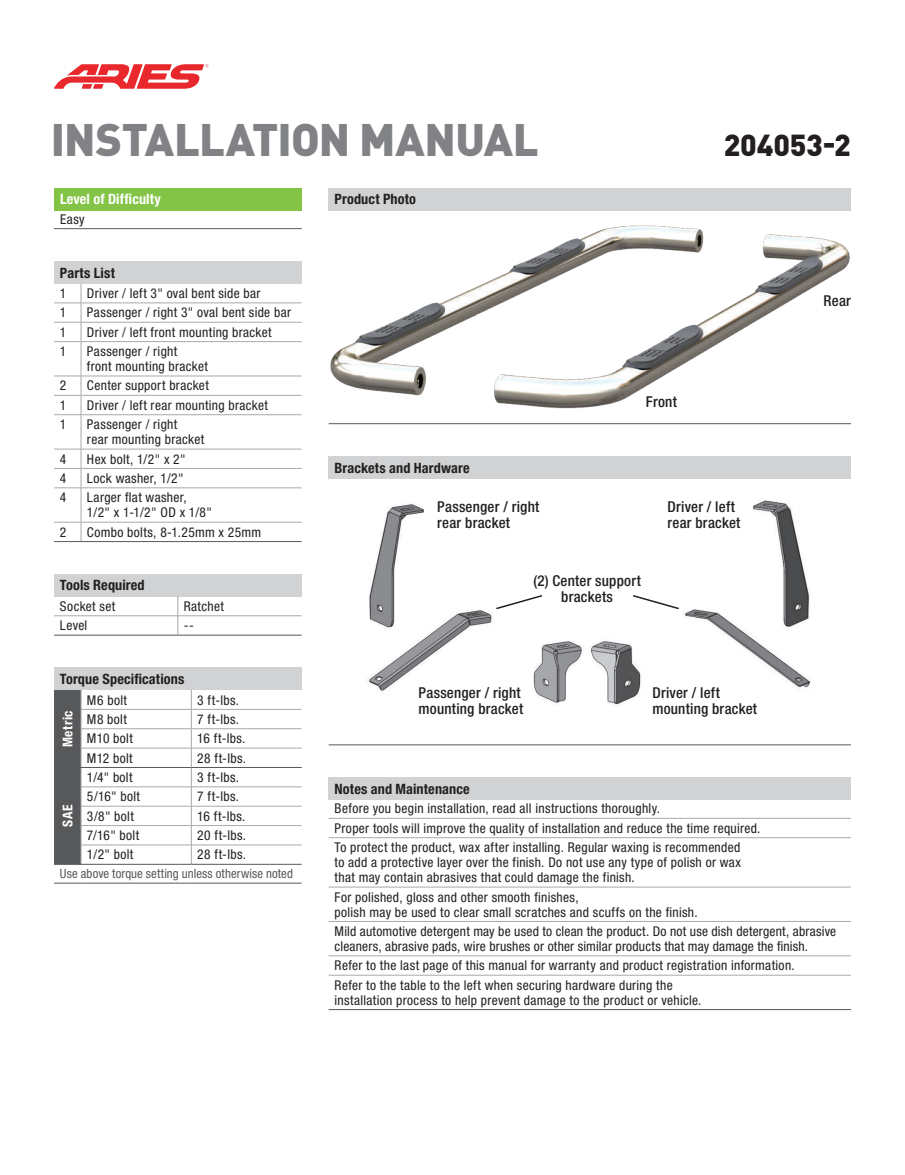
<style>
.page{position:relative;width:905px;height:1175px;background:#fff}
.page>*{position:absolute;margin:0;border:0;box-sizing:border-box;transform-origin:0 0}
.t1{font:900 45px "DINOT";letter-spacing:-.02em;color:#808285}
.t2{font:900 30px "DINOT";letter-spacing:-.005em;color:#231f20}
.t3{font:500 condensed 15px/16.5px "Helvetica Neue LT Std";letter-spacing:.015em;color:#231f20}
.t4{font:700 condensed 14.25px "Helvetica Neue LT Std";letter-spacing:.01em;color:#231f20}
.t5{font:700 condensed 14.25px "Helvetica Neue LT Std";letter-spacing:.01em;color:#fff}
.t6{font:condensed 13.5px/15px "Helvetica Neue LT Std";letter-spacing:.025em;color:#231f20}
.t7{font:700 condensed 13.5px "Helvetica Neue LT Std";letter-spacing:.035em;color:#fff}
.t8{font:condensed 12.75px "Helvetica Neue LT Std";letter-spacing:.01em;color:#57585a}
</style>
<div class="page">
<svg style="left:54px;top:64px;width:154px;height:25px"></svg>
<div style="left:54px;top:261px;width:248px;height:22px;background:#d1d2d4"></div>
<hr style="left:81px;top:302px;width:221px;height:1px;background:#a8a9ad">
<hr style="left:81px;top:322px;width:221px;height:1px;background:#a8a9ad">
<svg style="left:54px;top:283px;width:28px;height:59px"></svg>
<hr style="left:81px;top:341px;width:221px;height:1px;background:#a8a9ad">
<hr style="left:81px;top:341px;width:1px;height:35px;background:#a8a9ad">
<hr style="left:81px;top:376px;width:221px;height:1px;background:#a8a9ad">
<hr style="left:81px;top:395px;width:221px;height:1px;background:#a8a9ad">
<svg style="left:54px;top:376px;width:28px;height:39px"></svg>
<hr style="left:81px;top:414px;width:221px;height:1px;background:#a8a9ad">
<hr style="left:81px;top:415px;width:1px;height:34px;background:#a8a9ad">
<hr style="left:81px;top:449px;width:221px;height:1px;background:#a8a9ad">
<hr style="left:81px;top:468px;width:221px;height:1px;background:#a8a9ad">
<svg style="left:54px;top:449px;width:28px;height:39px"></svg>
<hr style="left:81px;top:487px;width:221px;height:1px;background:#a8a9ad">
<hr style="left:81px;top:488px;width:1px;height:34px;background:#a8a9ad">
<hr style="left:81px;top:522px;width:221px;height:1px;background:#a8a9ad">
<svg style="left:54px;top:522px;width:28px;height:20px"></svg>
<hr style="left:81px;top:541px;width:221px;height:1px;background:#57585a">
<div style="left:54px;top:668px;width:248px;height:22px;background:#d1d2d4"></div>
<hr style="left:81px;top:709px;width:110px;height:1px;background:#a8a9ad">
<hr style="left:191px;top:709px;width:111px;height:1px;background:#a8a9ad">
<hr style="left:81px;top:728px;width:110px;height:1px;background:#a8a9ad">
<hr style="left:191px;top:728px;width:111px;height:1px;background:#a8a9ad">
<hr style="left:81px;top:748px;width:110px;height:1px;background:#a8a9ad">
<hr style="left:191px;top:748px;width:111px;height:1px;background:#a8a9ad">
<hr style="left:81px;top:786px;width:110px;height:1px;background:#a8a9ad">
<hr style="left:191px;top:786px;width:111px;height:1px;background:#a8a9ad">
<hr style="left:81px;top:806px;width:110px;height:1px;background:#a8a9ad">
<hr style="left:191px;top:806px;width:111px;height:1px;background:#a8a9ad">
<hr style="left:81px;top:825px;width:110px;height:1px;background:#a8a9ad">
<hr style="left:191px;top:825px;width:111px;height:1px;background:#a8a9ad">
<hr style="left:81px;top:844px;width:110px;height:1px;background:#a8a9ad">
<hr style="left:191px;top:844px;width:111px;height:1px;background:#a8a9ad">
<svg style="left:191px;top:690px;width:1px;height:174px"></svg>
<svg style="left:54px;top:882px;width:27px;height:1px"></svg>
<hr style="left:81px;top:882px;width:110px;height:1px;background:#57585a">
<hr style="left:191px;top:882px;width:111px;height:1px;background:#57585a">
<hr style="left:81px;top:767px;width:110px;height:1px;background:#57585a">
<hr style="left:191px;top:767px;width:111px;height:1px;background:#57585a">
<svg style="left:54px;top:690px;width:28px;height:175px;background:#5c5d5f"></svg>
<hr style="left:81px;top:864px;width:110px;height:1px;background:#57585a">
<hr style="left:191px;top:864px;width:111px;height:1px;background:#57585a">
<div style="left:54px;top:574px;width:247px;height:22px;background:#d1d2d4"></div>
<svg style="left:177px;top:596px;width:1px;height:39px"></svg>
<hr style="left:54px;top:615px;width:124px;height:1px;background:#a8a9ad">
<hr style="left:178px;top:615px;width:123px;height:1px;background:#a8a9ad">
<hr style="left:54px;top:635px;width:124px;height:1px;background:#57585a">
<hr style="left:178px;top:635px;width:123px;height:1px;background:#57585a">
<div style="left:54px;top:188px;width:248px;height:22px;background:#83c447"></div>
<hr style="left:54px;top:228px;width:248px;height:1px;background:#57585a">
<div style="left:328px;top:777px;width:522px;height:22px;background:#d1d2d4"></div>
<hr style="left:328px;top:818px;width:522px;height:1px;background:#a8a9ad">
<hr style="left:328px;top:837px;width:522px;height:1px;background:#a8a9ad">
<hr style="left:328px;top:886px;width:522px;height:1px;background:#a8a9ad">
<hr style="left:328px;top:921px;width:522px;height:1px;background:#a8a9ad">
<hr style="left:328px;top:1009px;width:522px;height:1px;background:#57585a">
<hr style="left:328px;top:955px;width:522px;height:1px;background:#a8a9ad">
<hr style="left:328px;top:975px;width:522px;height:1px;background:#a8a9ad">
<div style="left:328px;top:188px;width:522px;height:22px;background:#d1d2d4"></div>
<hr style="left:328px;top:423px;width:522px;height:1px;background:#57585a">
<img style="left:330px;top:225px;width:520px;height:184px">
<div style="left:328px;top:456px;width:522px;height:22px;background:#d1d2d4"></div>
<hr style="left:328px;top:744px;width:522px;height:1px;background:#57585a">
<img style="left:368px;top:500px;width:443px;height:205px">
<svg style="left:494px;top:594px;width:49px;height:16px"></svg>
<svg style="left:631px;top:594px;width:49px;height:16px"></svg>
<h1 class="t1" style="left:51px;top:103px;width:489px">INSTALLATION MANUAL</h1>
<h2 class="t2" style="left:723px;top:121px;width:129px">204053-2</h2>
<p class="t5" style="left:60px;top:190px;width:102px">Level of Difficulty</p>
<p class="t6" style="left:60px;top:211px;width:26px">Easy</p>
<p class="t4" style="left:60px;top:264px;width:56px">Parts List</p>
<p class="t6" style="left:60px;top:286px;width:8px">1</p>
<p class="t6" style="left:87px;top:286px;width:175px">Driver / left 3" oval bent side bar</p>
<p class="t6" style="left:60px;top:305px;width:8px">1</p>
<p class="t6" style="left:87px;top:305px;width:205px">Passenger / right 3" oval bent side bar</p>
<p class="t6" style="left:60px;top:324px;width:8px">1</p>
<p class="t6" style="left:87px;top:324px;width:186px">Driver / left front mounting bracket</p>
<p class="t6" style="left:60px;top:344px;width:8px">1</p>
<p class="t6" style="left:87px;top:344px;width:123px">Passenger / right<br>front mounting bracket</p>
<p class="t6" style="left:60px;top:378px;width:8px">2</p>
<p class="t6" style="left:87px;top:378px;width:123px">Center support bracket</p>
<p class="t6" style="left:60px;top:397px;width:8px">1</p>
<p class="t6" style="left:87px;top:397px;width:182px">Driver / left rear mounting bracket</p>
<p class="t6" style="left:60px;top:417px;width:8px">1</p>
<p class="t6" style="left:87px;top:417px;width:119px">Passenger / right<br>rear mounting bracket</p>
<p class="t6" style="left:60px;top:451px;width:8px">4</p>
<p class="t6" style="left:87px;top:451px;width:100px">Hex bolt, 1/2" x 2"</p>
<p class="t6" style="left:60px;top:470px;width:8px">4</p>
<p class="t6" style="left:87px;top:470px;width:98px">Lock washer, 1/2"</p>
<p class="t6" style="left:60px;top:490px;width:8px">4</p>
<p class="t6" style="left:87px;top:490px;width:126px">Larger flat washer,<br>1/2" x 1-1/2" OD x 1/8"</p>
<p class="t6" style="left:60px;top:524px;width:8px">2</p>
<p class="t6" style="left:87px;top:524px;width:176px">Combo bolts, 8-1.25mm x 25mm</p>
<p class="t4" style="left:60px;top:577px;width:86px">Tools Required</p>
<p class="t6" style="left:60px;top:598px;width:57px">Socket set</p>
<p class="t6" style="left:184px;top:598px;width:42px">Ratchet</p>
<p class="t6" style="left:60px;top:618px;width:29px">Level</p>
<p class="t6" style="left:184px;top:618px;width:11px">--</p>
<p class="t4" style="left:60px;top:670px;width:126px">Torque Specifications</p>
<p class="t7" style="left:59px;top:747px;width:38px;rotate:-90deg">Metric</p>
<p class="t6" style="left:87px;top:692px;width:41px">M6 bolt</p>
<p class="t6" style="left:197px;top:692px;width:43px">3 ft-lbs.</p>
<p class="t6" style="left:87px;top:711px;width:41px">M8 bolt</p>
<p class="t6" style="left:197px;top:711px;width:43px">7 ft-lbs.</p>
<p class="t6" style="left:87px;top:731px;width:47px">M10 bolt</p>
<p class="t6" style="left:197px;top:731px;width:50px">16 ft-lbs.</p>
<p class="t6" style="left:87px;top:750px;width:47px">M12 bolt</p>
<p class="t6" style="left:197px;top:750px;width:50px">28 ft-lbs.</p>
<p class="t6" style="left:87px;top:769px;width:47px">1/4" bolt</p>
<p class="t6" style="left:197px;top:769px;width:43px">3 ft-lbs.</p>
<p class="t6" style="left:87px;top:789px;width:55px">5/16" bolt</p>
<p class="t6" style="left:197px;top:789px;width:43px">7 ft-lbs.</p>
<p class="t6" style="left:87px;top:808px;width:48px">3/8" bolt</p>
<p class="t6" style="left:197px;top:808px;width:50px">16 ft-lbs.</p>
<p class="t6" style="left:87px;top:827px;width:54px">7/16" bolt</p>
<p class="t6" style="left:197px;top:827px;width:50px">20 ft-lbs.</p>
<p class="t6" style="left:87px;top:847px;width:48px">1/2" bolt</p>
<p class="t6" style="left:197px;top:847px;width:50px">28 ft-lbs.</p>
<p class="t8" style="left:60px;top:866px;width:234px">Use above torque setting unless otherwise noted</p>
<p class="t7" style="left:59px;top:827px;width:24px;rotate:-90deg">SAE</p>
<p class="t4" style="left:334px;top:190px;width:83px">Product Photo</p>
<p class="t4" style="left:334px;top:459px;width:136px">Brackets and Hardware</p>
<p class="t3" style="left:437px;top:498px;width:104px">Passenger / right rear bracket</p>
<p class="t3" style="left:646px;top:393px;width:32px">Front</p>
<p class="t3" style="left:667px;top:498px;width:74px">Driver / left rear bracket</p>
<p class="t3" style="left:533px;top:572px;width:109px;text-align:center">(2) Center support brackets</p>
<p class="t3" style="left:418px;top:684px;width:106px">Passenger / right mounting bracket</p>
<p class="t3" style="left:652px;top:684px;width:106px">Driver / left mounting bracket</p>
<p class="t3" style="left:823px;top:292px;width:29px">Rear</p>
<p class="t4" style="left:334px;top:780px;width:137px">Notes and Maintenance</p>
<p class="t6" style="left:334px;top:799px;width:427px;line-height:19.4px">Before you begin installation, read all instructions thoroughly.<br>Proper tools will improve the quality of installation and reduce the time required.<br>To protect the product, wax after installing. Regular waxing is recommended</p>
<p class="t6" style="left:334px;top:854px;width:408px">to add a protective layer over the finish. Do not use any type of polish or wax that may contain abrasives that could damage the finish.</p>
<p class="t6" style="left:334px;top:889px;width:364px">For polished, gloss and other smooth finishes,<br>polish may be used to clear small scratches and scuffs on the finish.</p>
<p class="t6" style="left:334px;top:923px;width:503px">Mild automotive detergent may be used to clean the product. Do not use dish detergent, abrasive cleaners, abrasive pads, wire brushes or other similar products that may damage the finish.</p>
<p class="t6" style="left:334px;top:955px;width:461px;line-height:19.4px">Refer to the last page of this manual for warranty and product registration information.<br>Refer to the table to the left when securing hardware during the</p>
<p class="t6" style="left:334px;top:992px;width:368px">installation process to help prevent damage to the product or vehicle.</p>
</div>
